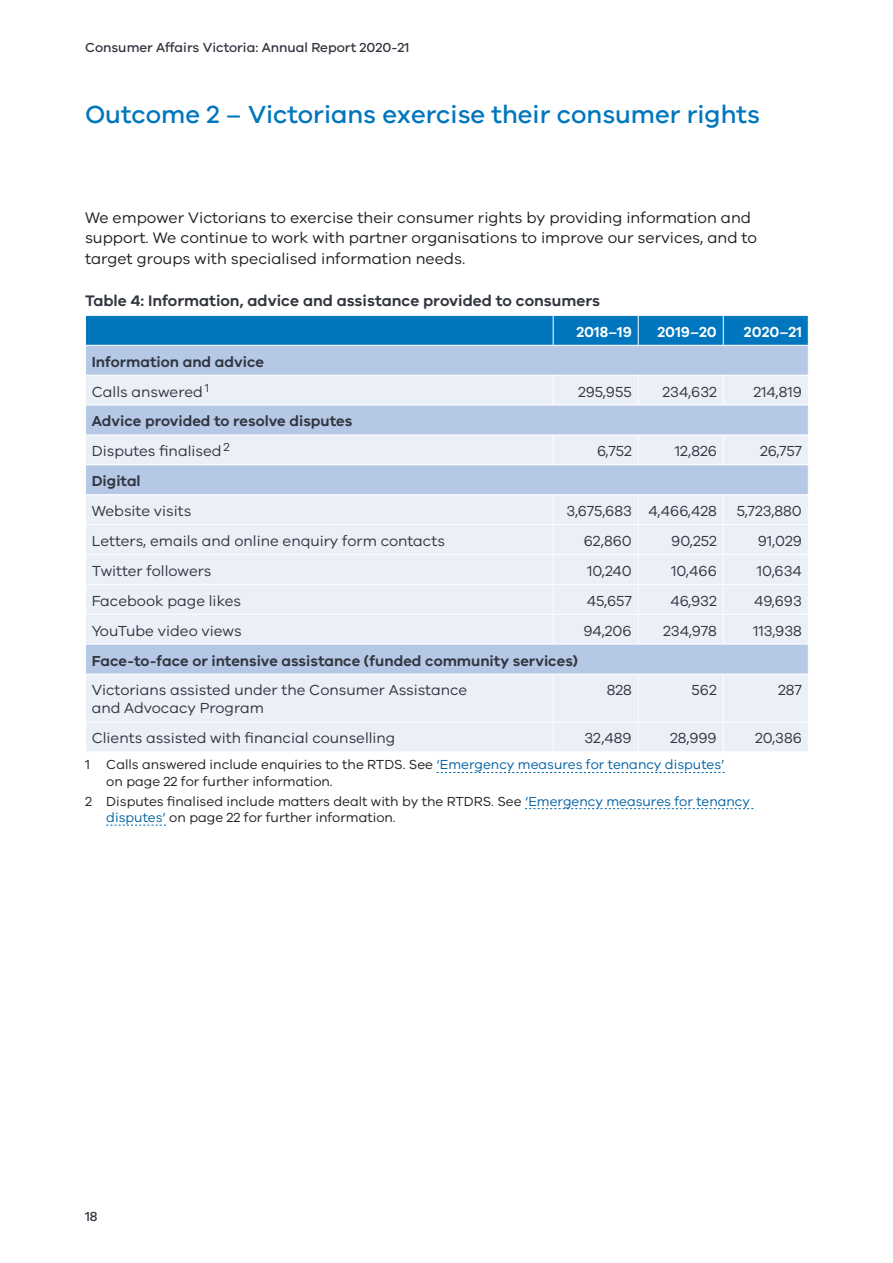
<style>
.page{position:relative;width:893px;height:1263px;background:#fff}
.page>*{position:absolute;margin:0;border:0;box-sizing:border-box;transform-origin:0 0}
.t1{font:500 25.5px "VIC";color:#0076be}
.t2{font:15.75px/20.2px "VIC";color:#231f20}
.t3{font:600 15.75px "VIC";color:#323640}
.t4{font:15px/18px "VIC";color:#323640}
.t5{font:600 15px/29.8px "VIC";color:#323640}
.t6{font:600 15px "VIC";color:#fff}
.t7{font:13.5px/16.5px "VIC";color:#231f20}
.t8{font:500 13.5px "VIC";color:#323640}
.s1{font-weight:400}
.s2{color:#0062a3}
</style>
<div class="page">
<svg style="left:86px;top:376px;width:722px;height:375px;background:#dce5f3"></svg>
<hr style="left:638px;top:375px;width:1px;height:30px;background:#fff">
<hr style="left:723px;top:375px;width:1px;height:30px;background:#fff">
<hr style="left:85px;top:524px;width:468px;height:1px;background:#fff">
<hr style="left:85px;top:554px;width:468px;height:1px;background:#fff">
<hr style="left:85px;top:584px;width:468px;height:1px;background:#fff">
<hr style="left:85px;top:614px;width:468px;height:1px;background:#fff">
<hr style="left:638px;top:674px;width:1px;height:47px;background:#fff">
<hr style="left:723px;top:674px;width:1px;height:47px;background:#fff">
<hr style="left:85px;top:721px;width:468px;height:1px;background:#fff">
<hr style="left:553px;top:721px;width:85px;height:1px;background:#fff">
<hr style="left:638px;top:721px;width:85px;height:1px;background:#fff">
<svg style="left:638px;top:722px;width:1px;height:29px"></svg>
<hr style="left:723px;top:721px;width:86px;height:1px;background:#fff">
<svg style="left:723px;top:722px;width:1px;height:29px"></svg>
<svg style="left:85px;top:315px;width:724px;height:60px;background:#61a3d3"></svg>
<hr style="left:553px;top:375px;width:1px;height:30px;background:#fff">
<hr style="left:553px;top:674px;width:1px;height:47px;background:#fff">
<svg style="left:553px;top:722px;width:1px;height:29px"></svg>
<hr style="left:85px;top:644px;width:468px;height:1px;background:#fff">
<hr style="left:553px;top:644px;width:85px;height:1px;background:#fff">
<hr style="left:638px;top:644px;width:85px;height:1px;background:#fff">
<hr style="left:723px;top:644px;width:86px;height:1px;background:#fff">
<hr style="left:85px;top:674px;width:468px;height:1px;background:#fff">
<hr style="left:553px;top:674px;width:85px;height:1px;background:#fff">
<hr style="left:638px;top:674px;width:85px;height:1px;background:#fff">
<hr style="left:723px;top:674px;width:86px;height:1px;background:#fff">
<hr style="left:85px;top:464px;width:468px;height:1px;background:#fff">
<svg style="left:553px;top:436px;width:255px;height:208px;background:#e3eaf5"></svg>
<hr style="left:85px;top:494px;width:468px;height:1px;background:#fff">
<hr style="left:553px;top:494px;width:85px;height:1px;background:#fff">
<hr style="left:638px;top:494px;width:85px;height:1px;background:#fff">
<hr style="left:723px;top:494px;width:86px;height:1px;background:#fff">
<hr style="left:85px;top:405px;width:468px;height:1px;background:#fff">
<hr style="left:553px;top:405px;width:85px;height:1px;background:#fff">
<hr style="left:638px;top:405px;width:85px;height:1px;background:#fff">
<hr style="left:723px;top:405px;width:86px;height:1px;background:#fff">
<hr style="left:85px;top:435px;width:468px;height:1px;background:#fff">
<hr style="left:553px;top:435px;width:85px;height:1px;background:#fff">
<hr style="left:638px;top:435px;width:85px;height:1px;background:#fff">
<hr style="left:723px;top:435px;width:86px;height:1px;background:#fff">
<svg style="left:437px;top:772px;width:288px;height:1px"></svg>
<svg style="left:525px;top:808px;width:228px;height:1px"></svg>
<svg style="left:106px;top:825px;width:60px;height:1px"></svg>
<p class="t8" style="left:85px;top:39px;width:326px">Consumer Affairs Victoria: Annual Report 2020‑21</p>
<h1 class="t1" style="left:85px;top:99px;width:676px">Outcome 2 – Victorians exercise their consumer rights</h1>
<p class="t2" style="left:85px;top:207px;width:673px">We empower Victorians to exercise their consumer rights by providing information and support. We continue to work with partner organisations to improve our services, and to target groups with specialised information needs.</p>
<p class="t3" style="left:85px;top:291px;width:516px">Table 4: Information, advice and assistance provided to consumers</p>
<p class="t6" style="left:576px;top:323px;width:57px">2018–19</p>
<p class="t6" style="left:657px;top:323px;width:61px">2019–20</p>
<p class="t6" style="left:744px;top:323px;width:59px">2020–21</p>
<p class="t5" style="left:92px;top:346px;width:174px">Information and advice<br><span class="s1">Calls answered</span> <sup>1</sup></p>
<p class="t4" style="left:578px;top:382px;width:55px">295,955</p>
<p class="t4" style="left:663px;top:382px;width:56px">234,632</p>
<p class="t4" style="left:753px;top:382px;width:50px">214,819</p>
<p class="t5" style="left:92px;top:406px;width:262px">Advice provided to resolve disputes<br><span class="s1">Disputes finalised</span> <sup>2</sup></p>
<p class="t4" style="left:597px;top:442px;width:36px">6,752</p>
<p class="t4" style="left:675px;top:442px;width:44px">12,826</p>
<p class="t4" style="left:760px;top:442px;width:43px">26,757</p>
<p class="t5" style="left:92px;top:466px;width:50px">Digital</p>
<p class="t4" style="left:92px;top:502px;width:101px">Website visits</p>
<p class="t4" style="left:566px;top:502px;width:152px">3,675,683 4,466,428</p>
<p class="t4" style="left:737px;top:502px;width:67px">5,723,880</p>
<p class="t4" style="left:92px;top:531px;width:355px">Letters, emails and online enquiry form contacts</p>
<p class="t4" style="left:584px;top:531px;width:50px">62,860</p>
<p class="t4" style="left:671px;top:531px;width:47px">90,252</p>
<p class="t4" style="left:758px;top:531px;width:46px">91,029</p>
<p class="t4" style="left:92px;top:561px;width:121px">Twitter followers</p>
<p class="t4" style="left:587px;top:561px;width:46px">10,240</p>
<p class="t4" style="left:671px;top:561px;width:47px">10,466</p>
<p class="t4" style="left:757px;top:561px;width:46px">10,634</p>
<p class="t4" style="left:92px;top:591px;width:151px">Facebook page likes</p>
<p class="t4" style="left:587px;top:591px;width:46px">45,657</p>
<p class="t4" style="left:670px;top:591px;width:48px">46,932</p>
<p class="t4" style="left:754px;top:591px;width:49px">49,693</p>
<p class="t4" style="left:92px;top:621px;width:152px">YouTube video views</p>
<p class="t4" style="left:583px;top:621px;width:50px">94,206</p>
<p class="t4" style="left:663px;top:621px;width:55px">234,978</p>
<p class="t4" style="left:753px;top:621px;width:50px">113,938</p>
<p class="t5" style="left:92px;top:645px;width:488px">Face-to-face or intensive assistance (funded community services)</p>
<p class="t4" style="left:92px;top:681px;width:377px">Victorians assisted under the Consumer Assistance and Advocacy Program</p>
<p class="t4" style="left:607px;top:681px;width:27px">828</p>
<p class="t4" style="left:691px;top:681px;width:27px">562</p>
<p class="t4" style="left:778px;top:681px;width:25px">287</p>
<p class="t4" style="left:92px;top:729px;width:305px">Clients assisted with financial counselling</p>
<p class="t4" style="left:584px;top:729px;width:49px">32,489</p>
<p class="t4" style="left:670px;top:729px;width:48px">28,999</p>
<p class="t4" style="left:755px;top:729px;width:48px">20,386</p>
<p class="t7" style="left:106px;top:756px;width:620px;text-indent:-21px">1 Calls answered include enquiries to the RTDS. See <span class="s2">‘Emergency measures for tenancy disputes’ </span>on page 22 for further information.</p>
<p class="t7" style="left:106px;top:792px;width:645px;text-indent:-21px">2 Disputes finalised include matters dealt with by the RTDRS. See <span class="s2">‘Emergency measures for tenancy disputes’</span> on page 22 for further information.</p>
<p class="t8" style="left:85px;top:1208px;width:14px">18</p>
</div>
